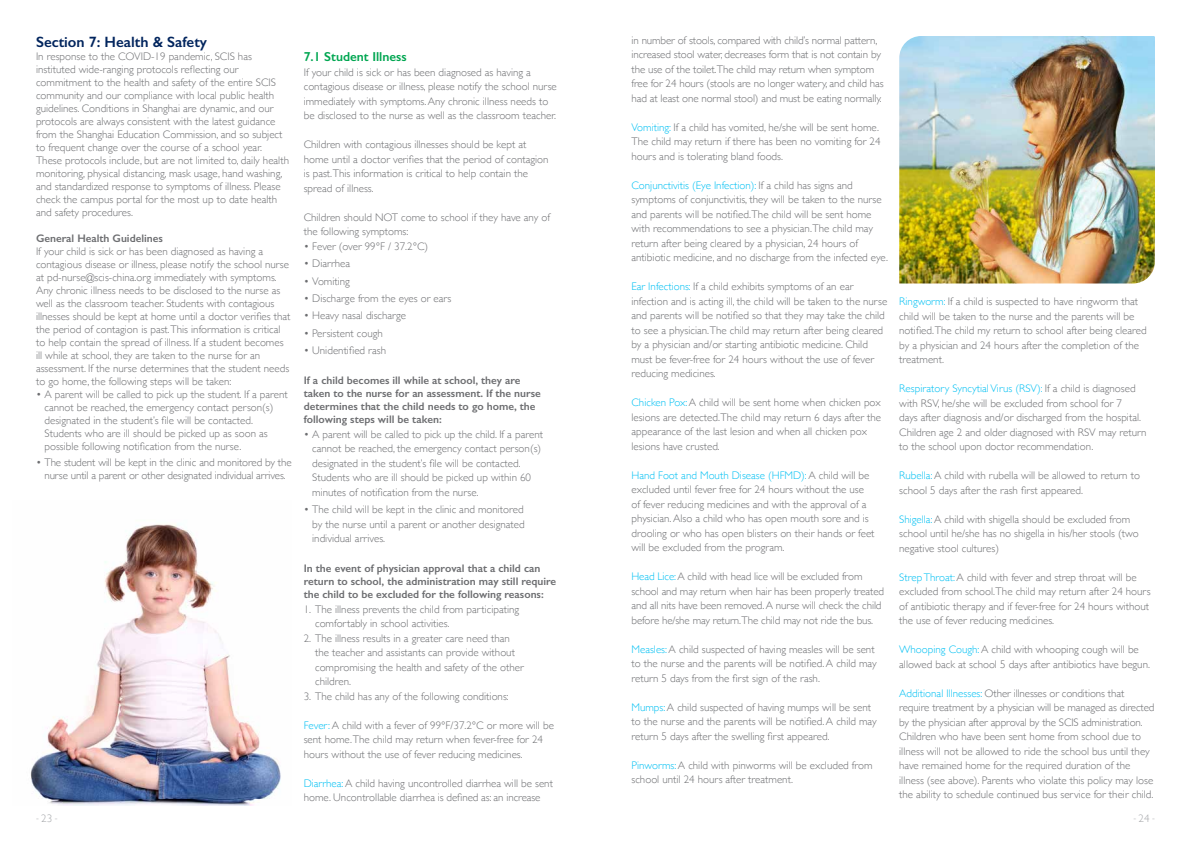
<style>
.page{position:relative;width:1191px;height:842px;background:#fff}
.page>*{position:absolute;margin:0;border:0;box-sizing:border-box;transform-origin:0 0}
.t1{font:600 15px "Gill Sans";color:#00245d}
.t2{font:600 13px "Gill Sans";color:#00a651}
.t3{font:300 11px/14.5px "Gill Sans";color:#6d6e71}
.t4{font:600 11px/13px "Gill Sans";color:#6d6e71}
.t5{font:300 9px "Gill Sans";color:#a3a5a8}
.s1{color:#00c0f3}
.s2{font-size:11px}
</style>
<div class="page">
<img style="left:30px;top:524px;width:251px;height:282px">
<img style="left:899px;top:36px;width:256px;height:247px">
<h1 class="t1" style="left:36px;top:33px;width:172px">Section 7: Health &amp; Safety</h1>
<p class="t3" style="left:36px;top:49px;width:255px;line-height:13px">In response to the COVID-19 pandemic, SCIS has instituted wide-ranging protocols reflecting our commitment to the health and safety of the entire SCIS community and our compliance with local public health guidelines. Conditions in Shanghai are dynamic, and our protocols are always consistent with the latest guidance from the Shanghai Education Commission, and so subject to frequent change over the course of a school year.<br>These protocols include, but are not limited to, daily health monitoring, physical distancing, mask usage, hand washing, and standardized response to symptoms of illness. Please check the campus portal for the most up to date health and safety procedures.</p>
<p class="t4" style="left:36px;top:232px;width:128px">General Health Guidelines</p>
<p class="t3" style="left:36px;top:244px;width:256px;line-height:13px">If your child is sick or has been diagnosed as having a contagious disease or illness, please notify the school nurse at pd-nurse@scis-china.org immediately with symptoms.<br>Any chronic illness needs to be disclosed to the nurse as well as the classroom teacher. Students with contagious illnesses should be kept at home until a doctor verifies that the period of contagion is past.This information is critical to help contain the spread of illness. If a student becomes ill while at school, they are taken to the nurse for an assessment. If the nurse determines that the student needs to go home, the following steps will be taken:</p>
<p class="t3" style="left:45px;top:387px;width:245px;line-height:13px;text-indent:-9px">• A parent will be called to pick up the student. If a parent cannot be reached, the emergency contact person(s) designated in the student’s file will be contacted.<br>Students who are ill should be picked up as soon as possible following notification from the nurse.</p>
<p class="t3" style="left:36px;top:455px;width:257px;line-height:13px;text-align:center">• The student will be kept in the clinic and monitored by the nurse until a parent or other designated individual arrives.</p>
<p class="t2" style="left:304px;top:49px;width:105px">7.1 Student Illness</p>
<p class="t3" style="left:304px;top:65px;width:255px">If your child is sick or has been diagnosed as having a contagious disease or illness, please notify the school nurse immediately with symptoms. Any chronic illness needs to be disclosed to the nurse as well as the classroom teacher.</p>
<p class="t3" style="left:304px;top:137px;width:246px">Children with contagious illnesses should be kept at home until a doctor verifies that the period of contagion is past.This information is critical to help contain the spread of illness.</p>
<p class="t3" style="left:304px;top:210px;width:248px">Children should NOT come to school if they have any of the following symptoms:</p>
<p class="t3" style="left:304px;top:239px;width:126px">• Fever (over 99℉ / 37.2℃)</p>
<p class="t3" style="left:304px;top:256px;width:48px">• Diarrhea</p>
<p class="t3" style="left:304px;top:273px;width:48px">• Vomiting</p>
<p class="t3" style="left:304px;top:291px;width:149px">• Discharge from the eyes or ears</p>
<p class="t3" style="left:304px;top:308px;width:104px">• Heavy nasal discharge</p>
<p class="t3" style="left:304px;top:325px;width:81px">• Persistent cough</p>
<p class="t3" style="left:304px;top:343px;width:84px">• Unidentified rash</p>
<p class="t4" style="left:304px;top:374px;width:238px">If a child becomes ill while at school, they are taken to the nurse for an assessment. If the nurse determines that the child needs to go home, the following steps will be taken:</p>
<p class="t3" style="left:312px;top:426px;width:232px;text-indent:-9px">• A parent will be called to pick up the child. If a parent cannot be reached, the emergency contact person(s) designated in the student’s file will be contacted.<br>Students who are ill should be picked up within 60 minutes of notification from the nurse.</p>
<p class="t3" style="left:312px;top:502px;width:214px;text-align:justify;text-indent:-9px">• The child will be kept in the clinic and monitored by the nurse until a parent or another designated individual arrives.</p>
<p class="t4" style="left:304px;top:562px;width:254px">In the event of physician approval that a child can return to school, the administration may still require the child to be excluded for the following reasons:</p>
<p class="t3" style="left:315px;top:602px;width:206px;text-indent:-11px">1. The illness prevents the child from participating comfortably in school activities.</p>
<p class="t3" style="left:315px;top:631px;width:210px;text-indent:-11px">2. The illness results in a greater care need than the teacher and assistants can provide without compromising the health and safety of the other children.</p>
<p class="t3" style="left:304px;top:689px;width:207px">3. The child has any of the following conditions:</p>
<p class="t3" style="left:304px;top:718px;width:252px"><span class="s1">Fever:</span> A child with a fever of 99℉/37.2℃ or more will be sent home.The child may return when fever-free for 24 hours without the use of fever reducing medicines.</p>
<p class="t3" style="left:304px;top:776px;width:251px"><span class="s1">Diarrhea:</span> A child having uncontrolled diarrhea will be sent home. Uncontrollable diarrhea is defined as: an increase</p>
<p class="t3" style="left:631px;top:32px;width:254px">in number of stools, compared with child’s normal pattern, increased stool water, decreases form that is not contain by the use of the toilet.The child may return when symptom free for 24 hours (stools are no longer watery, and child has had at least one normal stool) and must be eating normally.</p>
<p class="t3" style="left:631px;top:119px;width:251px"><span class="s1">Vomiting:</span> If a child has vomited, he/she will be sent home.<br>The child may return if there has been no vomiting for 24 hours and is tolerating bland foods.</p>
<p class="t3" style="left:631px;top:177px;width:258px"><span class="s1">Conjunctivitis (Eye Infection):</span> If a child has signs and symptoms of conjunctivitis, they will be taken to the nurse and parents will be notified.The child will be sent home with recommendations to see a physician.The child may return after being cleared by a physician, 24 hours of antibiotic medicine, and no discharge from the infected eye.</p>
<p class="t3" style="left:631px;top:279px;width:257px"><span class="s1">Ear Infections:</span> If a child exhibits symptoms of an ear infection and is acting ill, the child will be taken to the nurse and parents will be notified so that they may take the child to see a physician.The child may return after being cleared by a physician and/or starting antibiotic medicine. Child must be fever-free for 24 hours without the use of fever reducing medicines.</p>
<p class="t3" style="left:631px;top:395px;width:251px"><span class="s1">Chicken Pox:</span> A child will be sent home when chicken pox lesions are detected.The child may return 6 days after the appearance of the last lesion and when all chicken pox lesions have crusted.</p>
<p class="t3" style="left:631px;top:467px;width:245px"><span class="s1">Hand Foot and Mouth Disease (HFMD):</span> A child will be excluded until fever free for 24 hours without the use of fever reducing medicines and with the approval of a physician. Also a child who has open mouth sore and is drooling or who has open blisters on their hands or feet will be excluded from the program.</p>
<p class="t3" style="left:631px;top:569px;width:254px"><span class="s1">Head Lice:</span> A child with head lice will be excluded from school and may return when hair has been properly treated and all nits have been removed. A nurse will check the child before he/she may return.The child may not ride the bus.</p>
<p class="t3" style="left:631px;top:641px;width:247px"><span class="s1">Measles:</span> A child suspected of having measles will be sent to the nurse and the parents will be notified. A child may return 5 days from the first sign of the rash.</p>
<p class="t3" style="left:631px;top:699px;width:247px"><span class="s1">Mumps:</span> A child suspected of having mumps will be sent to the nurse and the parents will be notified. A child may return 5 days after the swelling first appeared.</p>
<p class="t3" style="left:631px;top:757px;width:243px"><span class="s1">Pinworms:</span> A child with pinworms will be excluded from school until 24 hours after treatment.</p>
<p class="t3" style="left:899px;top:294px;width:249px"><span class="s1">Ringworm:</span> If a child is suspected to have ringworm that child will be taken to the nurse and the parents will be notified.The child my return to school after being cleared by a physician and 24 hours after the completion of the treatment.</p>
<p class="t3" style="left:899px;top:381px;width:249px"><span class="s1">Respiratory Syncytial Virus (RSV):</span> If a child is diagnosed with RSV, he/she will be excluded from school for 7<br>days after diagnosis and/or discharged from the hospital.<br>Children age 2 and older diagnosed with RSV may return to the school upon doctor recommendation.</p>
<p class="t3" style="left:899px;top:468px;width:242px"><span class="s1">Rubella:</span> A child with rubella will be allowed to return to school 5 days after the rash first appeared.</p>
<p class="t3" style="left:899px;top:511px;width:241px"><span class="s1">Shigella:</span> A child with shigella should be excluded from school until he/she has no shigella in his/her stools (two negative stool cultures)</p>
<p class="t3" style="left:899px;top:569px;width:253px"><span class="s1">Strep Throat:</span> A child with fever and strep throat will be excluded from school.The child may return after 24 hours of antibiotic therapy and if fever-free for 24 hours without the use of fever reducing medicines.</p>
<p class="t3" style="left:899px;top:642px;width:252px"><span class="s1">Whooping Cough:</span> A child with whooping cough will be allowed back at school 5 days after antibiotics have begun.</p>
<p class="t3" style="left:899px;top:685px;width:257px"><span class="s1">Additional Illnesses:</span> Other illnesses or conditions that require treatment by a physician will be managed as directed by the physician after approval by the SCIS administration.<br>Children who have been sent home from school due to illness will not be allowed to ride the school bus until they have remained home for the required duration of the illness (see above). Parents who violate this policy may lose the ability to schedule continued bus service for their child.</p>
<p class="t5" style="left:36px;top:810px;width:23px">- <span class="s2">23</span> -</p>
<p class="t5" style="left:1133px;top:810px;width:23px">- <span class="s2">24</span> -</p>
</div>
